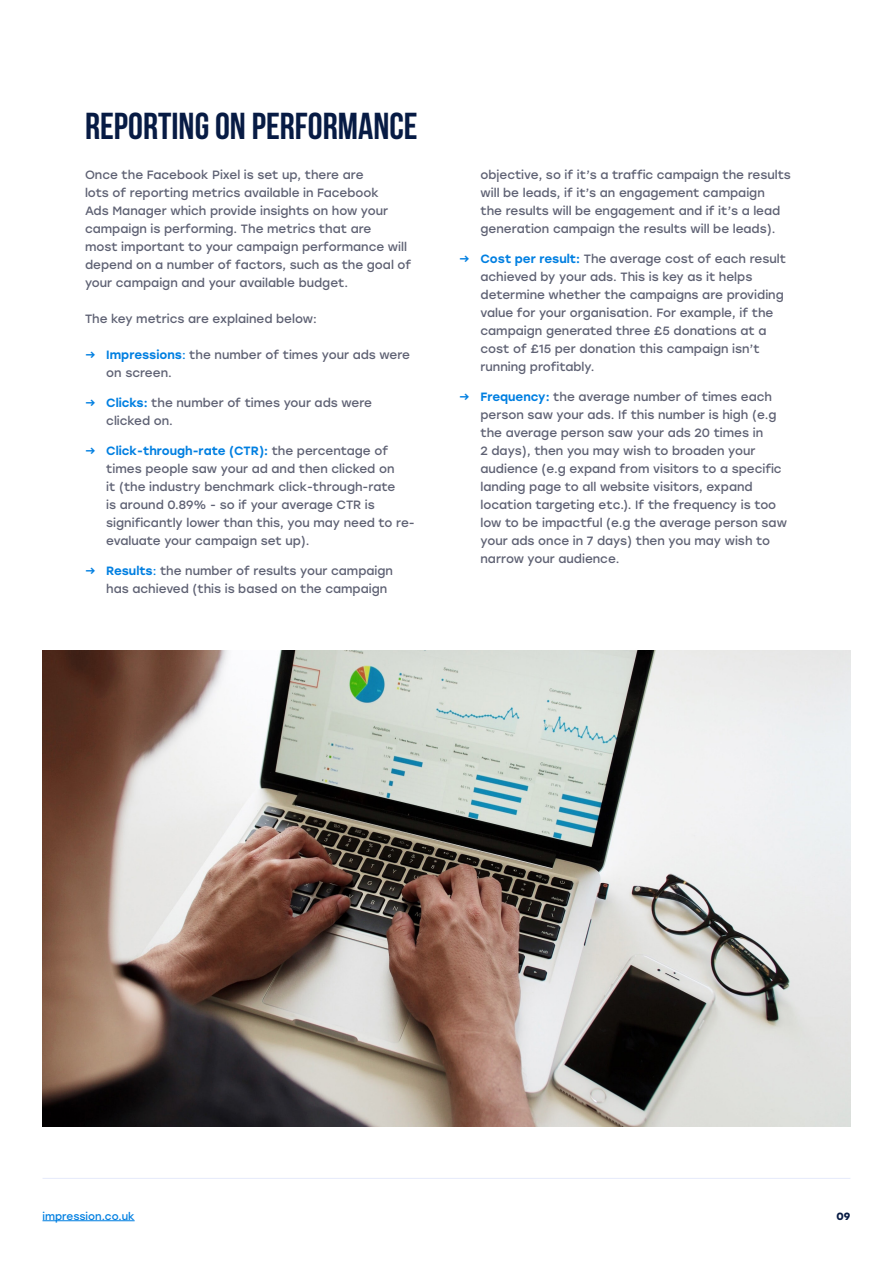
<style>
.page{position:relative;width:893px;height:1263px;background:#fff}
.page>*{position:absolute;margin:0;border:0;box-sizing:border-box;transform-origin:0 0}
.t1{font:700 37.5px "Bebas Neue";color:#071b44}
.t2{font:12px/18px "Stolzl";color:#5e6173}
.t3{font:10.5px "Stolzl";color:#007fe1}
.t4{font:700 10.5px "Stolzl";color:#071b44}
.s1{color:#007fe1}
.s2{font-weight:500;color:#007fe1}
</style>
<div class="page">
<hr style="left:43px;top:1220px;width:92px;height:1px;background:#007fe1">
<hr style="left:43px;top:1178px;width:807px;height:1px;background:#e5eafb">
<img style="left:43px;top:651px;width:807px;height:476px">
<h1 class="t1" style="left:85px;top:105px;width:334px">REPORTING ON PERFORMANCE</h1>
<p class="t2" style="left:85px;top:166px;width:328px">Once the Facebook Pixel is set up, there are<br>lots of reporting metrics available in Facebook<br>Ads Manager which provide insights on how your campaign is performing. The metrics that are<br>most important to your campaign performance will depend on a number of factors, such as the goal of your campaign and your available budget.</p>
<p class="t2" style="left:85px;top:310px;width:233px">The key metrics are explained below:</p>
<p class="t2" style="left:106px;top:346px;width:305px;text-indent:-21px"><span class="s1">→</span> <span class="s2">Impressions</span><span class="s1">:</span> the number of times your ads were on screen.</p>
<p class="t2" style="left:106px;top:394px;width:267px;text-indent:-21px"><span class="s1">→</span> <span class="s2">Clicks:</span> the number of times your ads were clicked on.</p>
<p class="t2" style="left:106px;top:442px;width:310px;text-indent:-21px"><span class="s1">→</span> <span class="s2">Click-through-rate (CTR):</span> the percentage of times people saw your ad and then clicked on<br>it (the industry benchmark click-through-rate<br>is around 0.89% - so if your average CTR is significantly lower than this, you may need to re&shy;evaluate your campaign set up).</p>
<p class="t2" style="left:106px;top:562px;width:288px;text-indent:-21px"><span class="s1">→</span> <span class="s2">Results</span><span class="s1">:</span> the number of results your campaign has achieved (this is based on the campaign</p>
<p class="t2" style="left:480px;top:166px;width:312px">objective, so if it’s a traffic campaign the results will be leads, if it’s an engagement campaign<br>the results will be engagement and if it’s a lead generation campaign the results will be leads).</p>
<p class="t2" style="left:480px;top:250px;width:307px;text-indent:-21px"><span class="s1">→</span> <span class="s2">Cost per result:</span> The average cost of each result achieved by your ads. This is key as it helps determine whether the campaigns are providing value for your organisation. For example, if the campaign generated three £5 donations at a cost of £15 per donation this campaign isn’t running profitably.</p>
<p class="t2" style="left:480px;top:388px;width:308px;text-indent:-21px"><span class="s1">→</span> <span class="s2">Frequency:</span> the average number of times each person saw your ads. If this number is high (e.g the average person saw your ads 20 times in<br>2 days), then you may wish to broaden your audience (e.g expand from visitors to a specific landing page to all website visitors, expand location targeting etc.). If the frequency is too low to be impactful (e.g the average person saw your ads once in 7 days) then you may wish to narrow your audience.</p>
<p class="t3" style="left:43px;top:1208px;width:94px">impression.co.uk</p>
<p class="t4" style="left:837px;top:1208px;width:15px">09</p>
</div>
